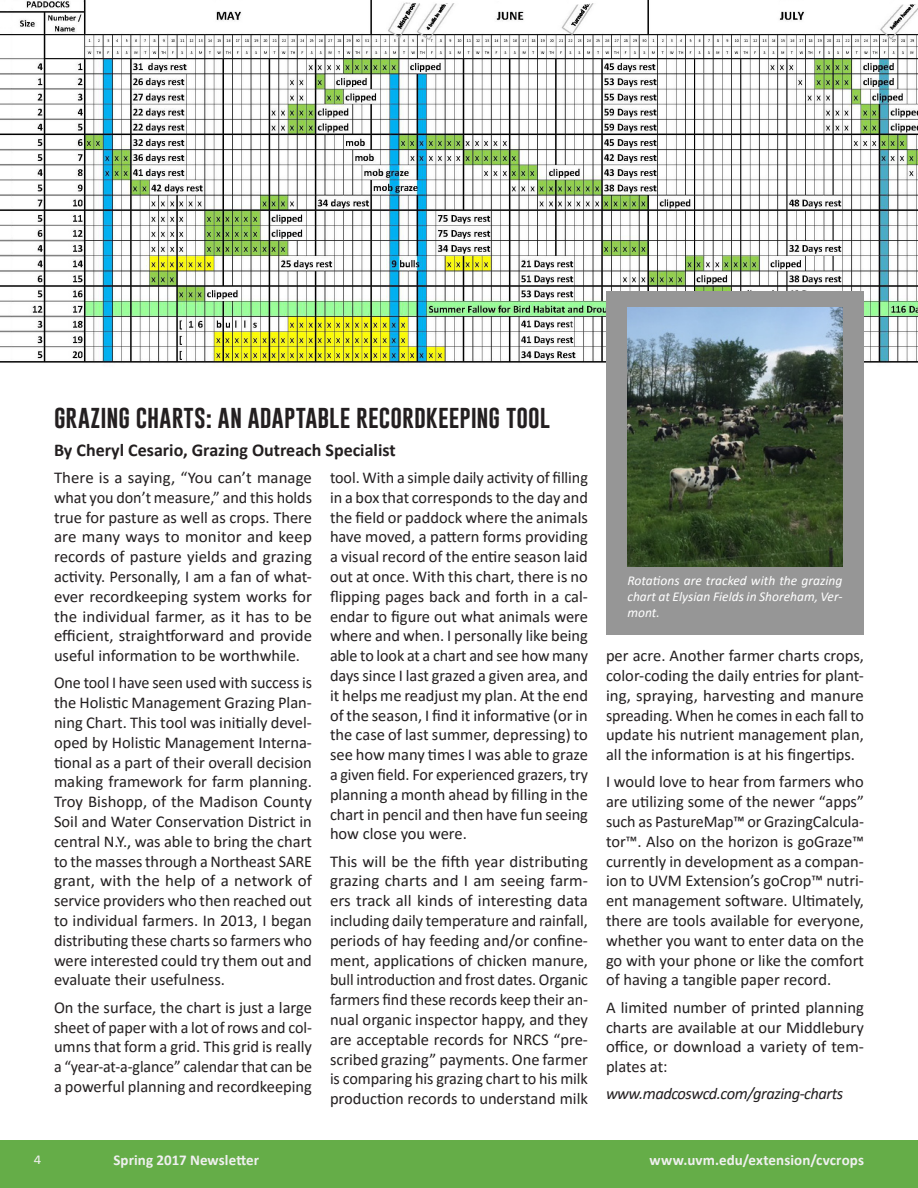
<style>
.page{position:relative;width:918px;height:1188px;background:#fff}
.page>*{position:absolute;margin:0;border:0;box-sizing:border-box;transform-origin:0 0}
.t1{font:21px "Gobold";letter-spacing:.005em;color:#231f20;scale:1.1 1}
.Subheader{font:700 18px "Calibri";color:#231f20}
.Body_Text{font:16.5px/19.8px "Calibri";color:#231f20;text-align:justify}
.Body_Text-2{font:italic 16.5px "Calibri";letter-spacing:-.03em;color:#231f20}
.t2{font:700 15px "Calibri";letter-spacing:.005em;color:#f0f0f0}
.Captions{font:italic 13.5px/16.2px "Calibri";color:#fff;text-align:justify}
.t3{font:13.5px "Calibri";color:#f0f0f0;scale:1.1 1}
</style>
<div class="page">
<img style="left:0;top:0;width:918px;height:365px">
<div style="left:606px;top:292px;width:258px;height:343px;background:#969696"></div>
<img style="left:627px;top:307px;width:216px;height:259px">
<div style="left:0;top:1140px;width:918px;height:48px;background:#65ad48"></div>
<p class="t1" style="left:54px;top:405px;width:452px">GRAZING CHARTS: AN ADAPTABLE RECORDKEEPING TOOL</p>
<p class="Subheader" style="left:54px;top:437px;width:343px">By Cheryl Cesario, Grazing Outreach Specialist</p>
<p class="Body_Text" style="left:54px;top:467px;width:260px">There is a saying, “You can’t manage what you don’t measure,” and this holds true for pasture as well as crops. There are many ways to monitor and keep records of pasture yields and grazing activity. Personally, I am a fan of what&shy;ever recordkeeping system works for the individual farmer, as it has to be efficient, straightforward and provide useful information to be worthwhile.</p>
<p class="Body_Text" style="left:54px;top:673px;width:260px">One tool I have seen used with success is the Holistic Management Grazing Plan&shy;ning Chart. This tool was initially devel&shy;oped by Holistic Management Interna&shy;tional as a part of their overall decision making framework for farm planning.<br>Troy Bishopp, of the Madison County Soil and Water Conservation District in central N.Y., was able to bring the chart to the masses through a Northeast SARE grant, with the help of a network of service providers who then reached out to individual farmers. In 2013, I began distributing these charts so farmers who were interested could try them out and evaluate their usefulness.</p>
<p class="Body_Text" style="left:54px;top:997px;width:260px">On the surface, the chart is just a large sheet of paper with a lot of rows and col&shy;umns that form a grid. This grid is really a “year-at-a-glance” calendar that can be a powerful planning and recordkeeping</p>
<p class="Body_Text" style="left:330px;top:467px;width:260px">tool. With a simple daily activity of filling in a box that corresponds to the day and the field or paddock where the animals have moved, a pattern forms providing a visual record of the entire season laid out at once. With this chart, there is no flipping pages back and forth in a cal&shy;endar to figure out what animals were where and when. I personally like being able to look at a chart and see how many days since I last grazed a given area, and it helps me readjust my plan. At the end of the season, I find it informative (or in the case of last summer, depressing) to see how many times I was able to graze a given field. For experienced grazers, try planning a month ahead by filling in the chart in pencil and then have fun seeing how close you were.</p>
<p class="Body_Text" style="left:330px;top:851px;width:260px">This will be the fifth year distributing grazing charts and I am seeing farm&shy;ers track all kinds of interesting data including daily temperature and rainfall, periods of hay feeding and/or confine&shy;ment, applications of chicken manure, bull introduction and frost dates. Organic farmers find these records keep their an&shy;nual organic inspector happy, and they are acceptable records for NRCS “pre&shy;scribed grazing” payments. One farmer is comparing his grazing chart to his milk production records to understand milk</p>
<p class="Captions" style="left:627px;top:572px;width:217px">Rotations are tracked with the grazing chart at Elysian Fields in Shoreham, Ver&shy;mont.</p>
<p class="Body_Text" style="left:606px;top:645px;width:259px">per acre. Another farmer charts crops, color-coding the daily entries for plant&shy;ing, spraying, harvesting and manure spreading. When he comes in each fall to update his nutrient management plan, all the information is at his fingertips.</p>
<p class="Body_Text" style="left:606px;top:772px;width:260px">I would love to hear from farmers who are utilizing some of the newer “apps” such as PastureMap™ or GrazingCalcula&shy;tor™. Also on the horizon is goGraze™ currently in development as a compan&shy;ion to UVM Extension’s goCrop™ nutri&shy;ent management software. Ultimately, there are tools available for everyone, whether you want to enter data on the go with your phone or like the comfort of having a tangible paper record.</p>
<p class="Body_Text" style="left:606px;top:997px;width:260px">A limited number of printed planning charts are available at our Middlebury office, or download a variety of tem&shy;plates at:</p>
<p class="Body_Text-2" style="left:606px;top:1082px;width:239px">www.madcoswcd.com/grazing-charts</p>
<p class="t3" style="left:34px;top:1150px;width:8px">4</p>
<p class="t2" style="left:113px;top:1150px;width:147px">Spring 2017 Newsletter</p>
<p class="t2" style="left:650px;top:1150px;width:216px">www.uvm.edu/extension/cvcrops</p>
</div>
